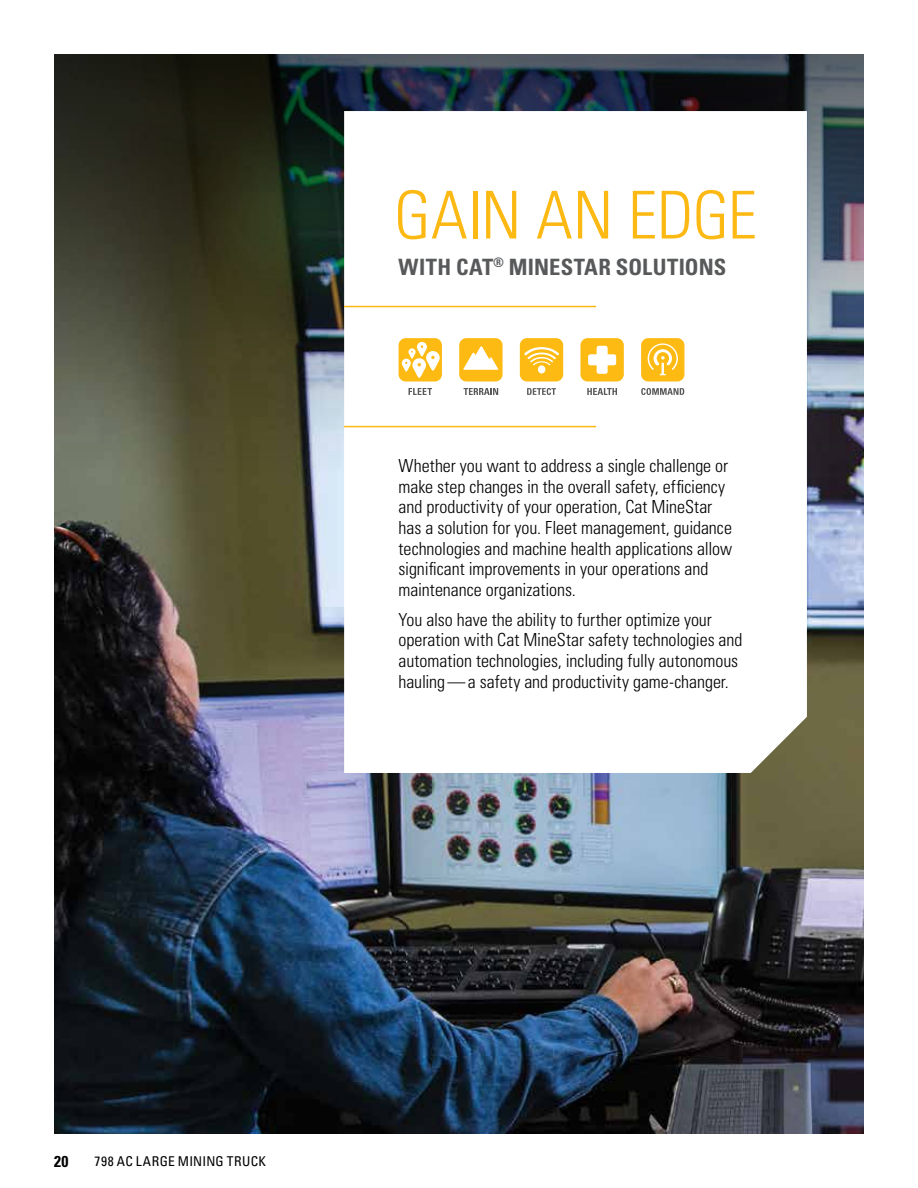
<style>
.page{position:relative;width:918px;height:1188px;background:#fff}
.page>*{position:absolute;margin:0;border:0;box-sizing:border-box;transform-origin:0 0}
.t1{font:300 condensed 66px "Univers LT Std";letter-spacing:-.005em;color:#fdb913}
.t2{font:700 condensed 22.5px "Univers LT Std";letter-spacing:.01em;color:#58595b}
.t3{font:300 condensed 18px/20.7px "Univers LT Std";color:#000}
.t4{font:700 condensed 15.75px "Univers LT Std";color:#000}
.t5{font:condensed 13.5px "Univers LT Std";letter-spacing:.025em;color:#000}
</style>
<div class="page">
<img style="left:54px;top:473px;width:810px;height:661px">
<img style="left:54px;top:54px;width:810px;height:419px">
<svg style="left:344px;top:111px;width:463px;height:662px"></svg>
<svg style="left:409px;top:388px;width:23px;height:7px"></svg>
<svg style="left:399px;top:338px;width:43px;height:43px"></svg>
<svg style="left:459px;top:338px;width:44px;height:43px"></svg>
<svg style="left:464px;top:388px;width:34px;height:7px"></svg>
<svg style="left:520px;top:338px;width:43px;height:43px;background:#fdc437"></svg>
<svg style="left:527px;top:388px;width:29px;height:7px"></svg>
<svg style="left:580px;top:338px;width:44px;height:43px"></svg>
<svg style="left:587px;top:388px;width:30px;height:7px"></svg>
<svg style="left:641px;top:388px;width:43px;height:7px"></svg>
<svg style="left:641px;top:338px;width:43px;height:43px;background:#fdc538"></svg>
<hr style="left:344px;top:306px;width:252px;height:1px;background:#fdb913">
<hr style="left:344px;top:426px;width:252px;height:1px;background:#fdb913">
<h1 class="t1" style="left:394px;top:176px;width:364px">GAIN AN EDGE</h1>
<p class="t2" style="left:399px;top:253px;width:329px">WITH CAT<sup>®</sup> MINESTAR SOLUTIONS</p>
<p class="t3" style="left:399px;top:455px;width:335px">Whether you want to address a single challenge or make step changes in the overall safety, efficiency and productivity of your operation, Cat MineStar has a solution for you. Fleet management, guidance technologies and machine health applications allow significant improvements in your operations and maintenance organizations.</p>
<p class="t3" style="left:399px;top:609px;width:345px">You also have the ability to further optimize your operation with Cat MineStar safety technologies and automation technologies, including fully autonomous hauling—a safety and productivity game-changer.</p>
<p class="t4" style="left:54px;top:1151px;width:16px">20</p>
<p class="t5" style="left:94px;top:1153px;width:173px">798 AC LARGE MINING TRUCK</p>
</div>
